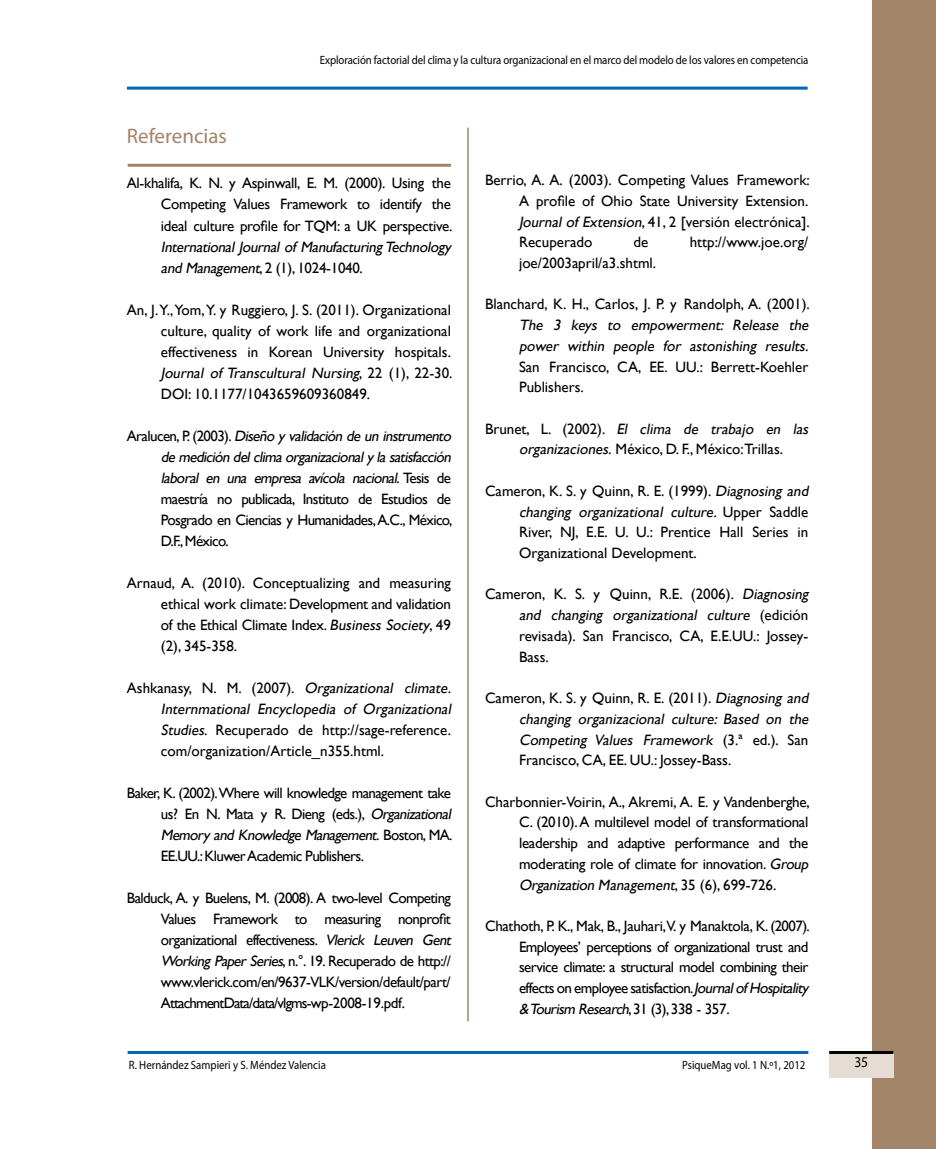
<style>
.page{position:relative;width:936px;height:1149px;background:#fff}
.page>*{position:absolute;margin:0;border:0;box-sizing:border-box;transform-origin:0 0}
.t1{font:21px "Myriad Pro";color:#a28469}
.t2{font:15px/20.7px "Gill Sans";letter-spacing:-.02em;color:#000;text-align:justify}
.t3{font:15px/21px "Gill Sans";letter-spacing:-.04em;color:#000}
.t4{font:15px/20.7px "Gill Sans";color:#000}
.t5{font:italic 15px/20.7px "Gill Sans";color:#000}
.t6{font:15px "Myriad Pro";color:#000;scale:.9 1}
.t7{font:12px "Myriad Pro";letter-spacing:-.01em;color:#000;scale:.9 1}
.s1{font-style:normal}
.s2{font-style:italic}
</style>
<div class="page">
<div style="left:871px;top:0;width:64px;height:1148px;background:#a28469"></div>
<hr style="left:128px;top:1050px;width:680px;height:3px;background:#0066b3">
<hr style="left:127px;top:87px;width:680px;height:3px;background:#0066b3">
<div style="left:829px;top:1052px;width:64px;height:25px;background:#e5dcd4"></div>
<hr style="left:829px;top:1050px;width:64px;height:3px;background:#000">
<hr style="left:128px;top:164px;width:323px;height:3px;background:#a28469">
<hr style="left:467px;top:128px;width:1px;height:892px;background:#a28469">
<p class="t7" style="left:320px;top:53px;width:544px">Exploración factorial del clima y la cultura organizacional en el marco del modelo de los valores en competencia</p>
<h1 class="t1" style="left:127px;top:123px;width:101px">Referencias</h1>
<p class="t2" style="left:161px;top:173px;width:293px;text-indent:-34px">Al-khalifa, K. N. y Aspinwall, E. M. (2000). Using the Competing Values Framework to identify the ideal culture profile for TQM: a UK perspective.</p>
<p class="t5" style="left:161px;top:236px;width:291px">International Journal of Manufacturing Technology and Management<span class="s1">, 2 (1), 1024-1040.</span></p>
<p class="t2" style="left:161px;top:299px;width:293px;text-indent:-34px">An, J. Y., Yom, Y. y Ruggiero, J. S. (2011). Organizational culture, quality of work life and organizational effectiveness in Korean University hospitals.<br><span class="s2">Journal of Transcultural Nursing</span>, 2 2 ( 1 ) , 2 2 - 3 0 .<br>DOI: 10.1177/1043659609360849.</p>
<p class="t3" style="left:161px;top:425px;width:295px;text-indent:-34px">A ra l u c e n , P. ( 2 0 0 3 ) . <span class="s2">Diseño y validación deun instrumento demedición delclimaorganizacionaly lasatisfacción laboral en una empresa avícola nacional</span>. Te s i s d e maestría no publicada, Instituto de Estudios de Posgrado en Ciencias y Humanidades, A.C., México, D.F., México.</p>
<p class="t2" style="left:161px;top:572px;width:291px;text-indent:-34px">Arnaud, A. (2010). Conceptualizing and measuring ethical work climate: Development and validation of the Ethical Climate Index. <span class="s2">Business Society</span>, 49 (2), 345-358.</p>
<p class="t4" style="left:161px;top:677px;width:294px;text-indent:-34px">As h ka n a sy, N . M . (2 0 0 7) . <span class="s2">Organizational climate.<br>Internmational Encyclopedia of Organizational Studies</span>. Recuperado de http://sage-reference. com/organization/Article_n355.html.</p>
<p class="t3" style="left:161px;top:782px;width:294px;text-indent:-34px">Baker, K. (2002). Where will knowledge management take us? En N. Mata y R. Dieng (eds.), <span class="s2">Organizational Memory and KnowledgeManagement.</span>B o s t o n , M A .<br>EE.UU.: Kluwer Academic Publishers.</p>
<p class="t3" style="left:161px;top:887px;width:294px;text-indent:-34px">Balduck, A. y Buelens, M. (2008). A two-level Competing Values Framework to measuring nonprofit organizational effectiveness. <span class="s2">Vlerick Leuven Gent Working PaperSeries</span>, n.°. 19. Recuperado de http:// www.vlerick.com/en/9637-VLK/version/default/part/ AttachmentData/data/vlgms-wp-2008-19.pdf.</p>
<p class="t2" style="left:519px;top:169px;width:292px;text-indent:-34px">Berrio, A. A. (2003). Competing Values Framework:<br>A profile of Ohio State University Extension.<br><span class="s2">Journal of Extension</span>, 41, 2 [versión electrónica].<br>Recuperado</p>
<p class="t2" style="left:633px;top:232px;width:16px">de</p>
<p class="t4" style="left:689px;top:232px;width:120px">http://www.joe.org/</p>
<p class="t4" style="left:519px;top:252px;width:139px">joe/2003april/a3.shtml.</p>
<p class="t4" style="left:485px;top:294px;width:326px">Blanchard, K. H., Carlos, J. P. y Randolph, A. (2001).</p>
<p class="t5" style="left:519px;top:314px;width:294px">The 3 keys to empowerment: Release the power within people for astonishing results.</p>
<p class="t4" style="left:519px;top:356px;width:291px">San Francisco, CA, EE. UU.: Berrett-Koehler<br>Publishers.</p>
<p class="t4" style="left:485px;top:418px;width:328px;text-align:center">Brunet, L. (2002). <span class="s2">El clima de trabajo en las organizaciones.</span> México, D. F., México:Trillas.</p>
<p class="t4" style="left:519px;top:480px;width:294px;text-indent:-34px">Cameron, K. S. y Quinn, R. E. (1999). <span class="s2">Diagnosing and changing organizational culture.</span> U p p e r S a d d l e River, NJ, E.E. U. U.: Prentice Hall Series in Organizational Development.</p>
<p class="t2" style="left:519px;top:583px;width:291px;text-indent:-34px">Cameron, K. S. y Quinn, R.E. (2006). <span class="s2">Diagnosing and changing organizational culture</span> ( e d i c i ó n revisada). San Francisco, CA, E.E.UU.: Jossey-Bass.</p>
<p class="t5" style="left:519px;top:687px;width:294px;text-indent:-34px"><span class="s1">Cameron, K. S. y Quinn, R. E. (2011).</span> Diagnosing and changing organizacional culture: Based on the Competing Values Framework <span class="s1">( 3 . ª e d . ) . S a n Francisco, CA, EE. UU.: Jossey-Bass.</span></p>
<p class="t2" style="left:519px;top:790px;width:294px;text-align:left;text-indent:-34px">Charbonnier-Voirin, A., Akremi, A. E. y Vandenberghe, C. (2010). A multilevel model of transformational leadership and adaptive performance and the moderating role of climate for innovation. <span class="s2">Group Organization Management</span>, 3 5 ( 6 ) , 6 9 9 - 7 2 6 .</p>
<p class="t2" style="left:519px;top:915px;width:292px;text-indent:-34px">Chathoth, P. K., Mak, B., Jauhari,V. y Manaktola, K. (2007).<br>Employees’ perceptions of organizational trust and service climate: a structural model combining their effects on employee satisfaction.<span class="s2">Journalof Hospitality &amp; Tourism Research</span>, 3 1 ( 3 ) , 3 3 8 - 3 5 7 .</p>
<p class="t7" style="left:129px;top:1057px;width:220px">R. Hernández Sampieri y S. Méndez Valencia</p>
<p class="t7" style="left:682px;top:1057px;width:138px">PsiqueMag vol. 1 N.º1, 2012</p>
<p class="t6" style="left:854px;top:1052px;width:17px">35</p>
</div>
